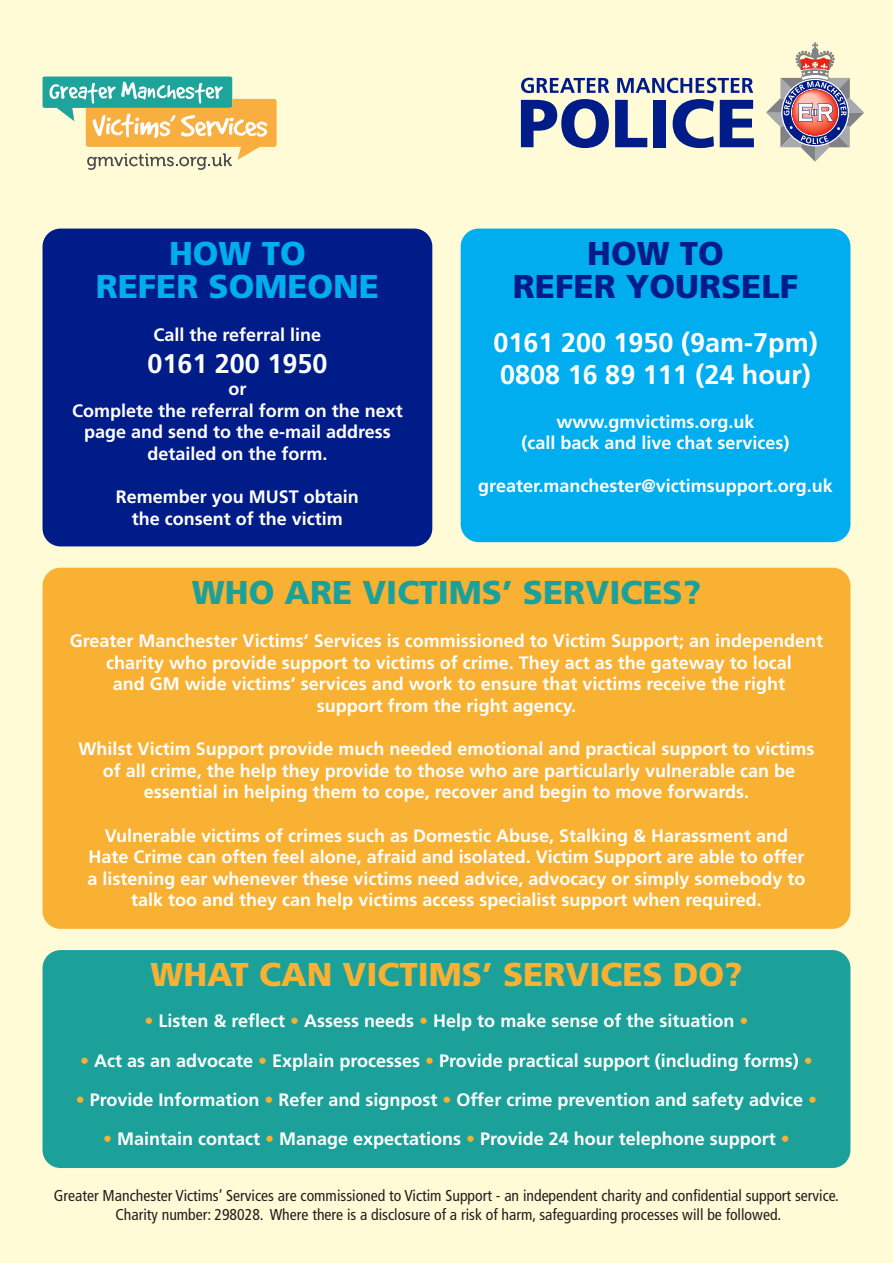
<style>
.page{position:relative;width:893px;height:1263px;background:#fffbd6}
.page>*{position:absolute;margin:0;border:0;box-sizing:border-box;transform-origin:0 0}
.t1{font:900 33px "Frutiger";color:#f8b132}
.t2{font:900 33px "Frutiger";color:#1ca19a}
.t3{font:900 33px/33px "Frutiger";color:#001c88;text-align:center}
.t4{font:900 33px/33px "Frutiger";color:#00aeef;text-align:center}
.t5{font:700 27px "Frutiger";color:#fff}
.t6{font:700 18px/21.6px "Frutiger";color:#fff;text-align:center}
.t7{font:condensed 15.75px/18.9px "Frutiger";color:#231f20;text-align:center}
.s1{color:#f8b132}
</style>
<div class="page">
<svg style="left:521px;top:78px;width:88px;height:15px"></svg>
<svg style="left:617px;top:78px;width:136px;height:15px"></svg>
<svg style="left:521px;top:99px;width:88px;height:49px"></svg>
<svg style="left:615px;top:100px;width:32px;height:47px"></svg>
<div style="left:653px;top:100px;width:13px;height:47px;background:#001c88"></div>
<svg style="left:673px;top:99px;width:41px;height:49px"></svg>
<svg style="left:720px;top:100px;width:34px;height:47px"></svg>
<svg style="left:766px;top:43px;width:98px;height:119px"></svg>
<svg style="left:43px;top:77px;width:234px;height:93px"></svg>
<div style="left:461px;top:229px;width:389px;height:313px;background:#00aeef;border-radius:18px"></div>
<div style="left:43px;top:229px;width:389px;height:317px;background:#001c88;border-radius:18px"></div>
<div style="left:43px;top:568px;width:807px;height:361px;background:#f8b132;border-radius:18px"></div>
<div style="left:43px;top:950px;width:807px;height:218px;background:#1ca19a;border-radius:18px"></div>
<p class="t4" style="left:96px;top:236px;width:285px">HOW TO<br>REFER SOMEONE</p>
<p class="t6" style="left:154px;top:324px;width:169px">Call the referral line</p>
<p class="t5" style="left:147px;top:348px;width:182px">0161 200 1950</p>
<p class="t6" style="left:228px;top:378px;width:19px">or</p>
<p class="t6" style="left:72px;top:399px;width:332px">Complete the referral form on the next page and send to the e-mail address detailed on the form.</p>
<p class="t6" style="left:116px;top:486px;width:245px">Remember you MUST obtain the consent of the victim</p>
<p class="t3" style="left:513px;top:236px;width:287px">HOW TO<br>REFER YOURSELF</p>
<p class="t5" style="left:493px;top:327px;width:326px">0161 200 1950 (9am-7pm)</p>
<p class="t5" style="left:500px;top:359px;width:312px">0808 16 89 111 (24 hour)</p>
<p class="t6" style="left:556px;top:410px;width:200px">www.gmvictims.org.uk</p>
<p class="t6" style="left:521px;top:432px;width:270px">(call back and live chat services)</p>
<p class="t6" style="left:478px;top:475px;width:356px">greater.manchester@victimsupport.org.uk</p>
<p class="t2" style="left:192px;top:572px;width:511px">WHO ARE VICTIMS’ SERVICES?</p>
<p class="t6" style="left:70px;top:630px;width:755px">Greater Manchester Victims’ Services is commissioned to Victim Support; an independent charity who provide support to victims of crime. They act as the gateway to local<br>and GM wide victims’ services and work to ensure that victims receive the right<br>support from the right agency.</p>
<p class="t6" style="left:78px;top:738px;width:737px">Whilst Victim Support provide much needed emotional and practical support to victims of all crime, the help they provide to those who are particularly vulnerable can be essential in helping them to cope, recover and begin to move forwards.</p>
<p class="t6" style="left:87px;top:824px;width:720px">Vulnerable victims of crimes such as Domestic Abuse, Stalking &amp; Harassment and Hate Crime can often feel alone, afraid and isolated. Victim Support are able to offer a listening ear whenever these victims need advice, advocacy or simply somebody to talk too and they can help victims access specialist support when required.</p>
<p class="t1" style="left:150px;top:955px;width:594px">WHAT CAN VICTIMS’ SERVICES DO?</p>
<p class="t6" style="left:145px;top:1010px;width:605px"><span class="s1">•</span> Listen &amp; reflect <span class="s1">•</span> Assess needs <span class="s1">•</span> Help to make sense of the situation <span class="s1">•</span></p>
<p class="t6" style="left:80px;top:1049px;width:734px"><span class="s1">•</span> Act as an advocate <span class="s1">•</span> Explain processes <span class="s1">•</span> Provide practical support (including forms) <span class="s1">•</span></p>
<p class="t6" style="left:76px;top:1088px;width:743px"><span class="s1">•</span> Provide Information <span class="s1">•</span> Refer and signpost <span class="s1">•</span> Offer crime prevention and safety advice <span class="s1">•</span></p>
<p class="t6" style="left:103px;top:1127px;width:688px"><span class="s1">•</span> Maintain contact <span class="s1">•</span> Manage expectations <span class="s1">•</span> Provide 24 hour telephone support <span class="s1">•</span></p>
<p class="t7" style="left:54px;top:1186px;width:787px">Greater Manchester Victims’ Services are commissioned to Victim Support - an independent charity and confidential support service.<br>Charity number: 298028. Where there is a disclosure of a risk of harm, safeguarding processes will be followed.</p>
</div>
